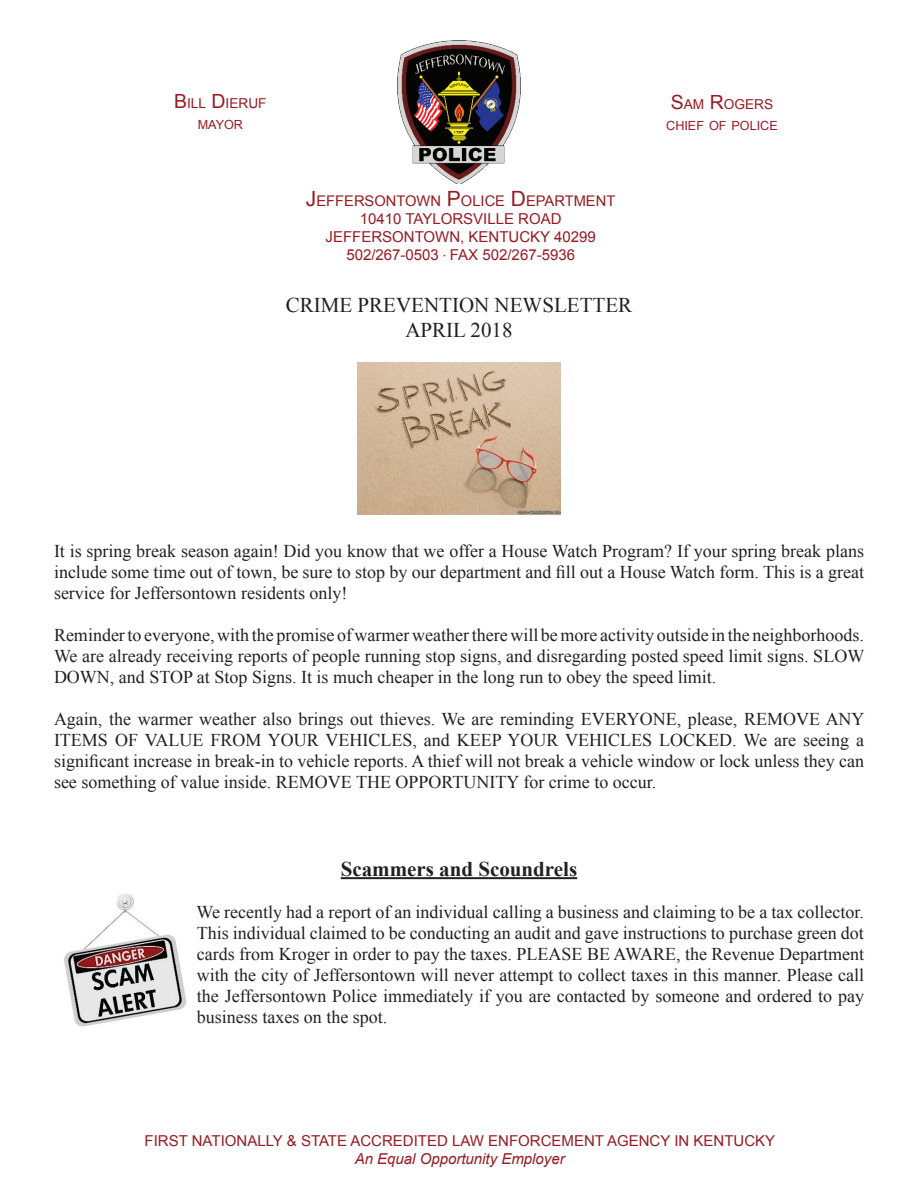
<style>
.page{position:relative;width:918px;height:1188px;background:#fff}
.page>*{position:absolute;margin:0;border:0;box-sizing:border-box;transform-origin:0 0}
.t1{font:21px/25.2px "Times New Roman";color:#231f20;text-align:center}
.t2{font:700 21px "Times New Roman";color:#231f20}
.t3{font:18px/21px "Times New Roman";color:#231f20;text-align:justify}
.t4{font:15px/18px "Arial";color:#981a22;text-align:center}
.t5{font:italic 15px "Arial";color:#981a22}
.t6{font:14.7px "Arial";color:#981a22}
.t7{font:13.65px "Arial";color:#981a22}
.t8{font:12.6px "Arial";color:#981a22}
.s1{font-size:19.5px}
.s2{font-size:21px}
.s3{font-style:inherit}
.s4{font-family:"Adobe Garamond Pro"}
</style>
<div class="page">
<img style="left:397px;top:40px;width:124px;height:143px">
<hr style="left:341px;top:877px;width:236px;height:2px;background:#231f20">
<img style="left:358px;top:362px;width:202px;height:152px">
<img style="left:64px;top:893px;width:122px;height:134px">
<p class="t7" style="left:174px;top:94px;width:94px"><span class="s1">B</span>ILL <span class="s1">D</span>IERUF</p>
<p class="t8" style="left:198px;top:117px;width:47px">MAYOR</p>
<p class="t6" style="left:306px;top:191px;width:311px"><span class="s2">J</span>EFFERSONTOWN <span class="s2">P</span>OLICE <span class="s2">D</span>EPARTMENT</p>
<p class="t4" style="left:326px;top:210px;width:272px"><span class="s3">10410</span> TAYLORSVILLE ROAD<br>JEFFERSONTOWN, KENTUCKY 40299<br>502/267-0503 <span class="s4">.</span> FAX 502/267-5936</p>
<p class="t1" style="left:286px;top:292px;width:348px">CRIME PREVENTION NEWSLETTER<br>APRIL 2018</p>
<p class="t7" style="left:671px;top:95px;width:102px"><span class="s1">S</span>AM <span class="s1">R</span>OGERS</p>
<p class="t8" style="left:666px;top:118px;width:113px">CHIEF OF POLICE</p>
<p class="t3" style="left:54px;top:540px;width:812px">It is spring break season again! Did you know that we offer a House Watch Program? If your spring break plans include some time out of town, be sure to stop by our department and fill out a House Watch form. This is a great service for Jeffersontown residents only!</p>
<p class="t3" style="left:54px;top:624px;width:812px">Reminder to everyone, with the promise of warmer weather there will be more activity outside in the neighborhoods.<br>We are already receiving reports of people running stop signs, and disregarding posted speed limit signs. SLOW DOWN, and STOP at Stop Signs. It is much cheaper in the long run to obey the speed limit.</p>
<p class="t3" style="left:54px;top:708px;width:812px">Again, the warmer weather also brings out thieves. We are reminding EVERYONE, please, REMOVE ANY ITEMS OF VALUE FROM YOUR VEHICLES, and KEEP YOUR VEHICLES LOCKED. We are seeing a significant increase in break-in to vehicle reports. A thief will not break a vehicle window or lock unless they can see something of value inside. REMOVE THE OPPORTUNITY for crime to occur.</p>
<p class="t2" style="left:341px;top:854px;width:238px">Scammers and Scoundrels</p>
<p class="t3" style="left:197px;top:901px;width:669px">We recently had a report of an individual calling a business and claiming to be a tax collector.<br>This individual claimed to be conducting an audit and gave instructions to purchase green dot cards from Kroger in order to pay the taxes. PLEASE BE AWARE, the Revenue Department with the city of Jeffersontown will never attempt to collect taxes in this manner. Please call the Jeffersontown Police immediately if you are contacted by someone and ordered to pay business taxes on the spot.</p>
<p class="t4" style="left:145px;top:1132px;width:632px">FIRST NATIONALLY &amp; STATE ACCREDITED LAW ENFORCEMENT AGENCY IN KENTUCKY</p>
<p class="t5" style="left:355px;top:1149px;width:212px">An Equal Opportunity Employer</p>
</div>
